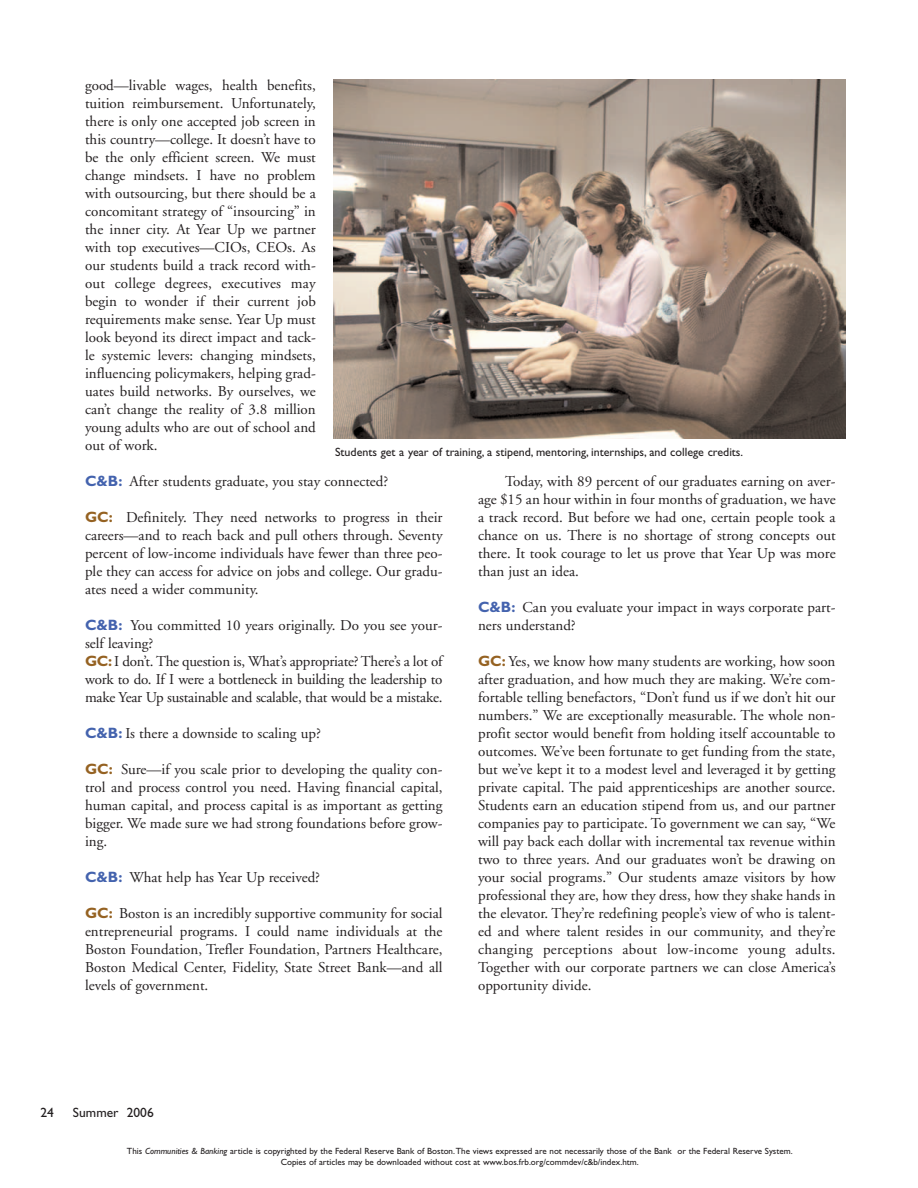
<style>
.page{position:relative;width:918px;height:1188px;background:#fff}
.page>*{position:absolute;margin:0;border:0;box-sizing:border-box;transform-origin:0 0}
.t1{font:15px/18px "Adobe Garamond";color:#231f20;text-align:justify}
.t2{font:13.5px "Gill Sans";color:#231f20}
.t3{font:12px "Gill Sans";color:#231f20}
.t4{font:9px/10.8px "Gill Sans";color:#231f20;text-align:center}
.s1{font-family:"Gill Sans";font-weight:700;color:#4463ae}
.s2{font-family:"Gill Sans";font-weight:700;color:#956222}
.s3{font-style:italic}
</style>
<div class="page">
<img style="left:334px;top:80px;width:511px;height:359px">
<p class="t1" style="left:85px;top:78px;width:232px">good—livable wages, health benefits, tuition reimbursement. Unfortunately, there is only one accepted job screen in this country—college. It doesn’t have to be the only efficient screen. We must change mindsets. I have no problem with outsourcing, but there should be a concomitant strategy of “insourcing” in the inner city. At Year Up we partner with top executives—CIOs, CEOs. As our students build a track record with&shy;out college degrees, executives may begin to wonder if their current job requirements make sense. Year Up must look beyond its direct impact and tack&shy;le systemic levers: changing mindsets, influencing policymakers, helping grad&shy;uates build networks. By ourselves, we can’t change the reality of 3.8 million young adults who are out of school and out of work.</p>
<p class="t1" style="left:85px;top:474px;width:305px"><span class="s1">C&amp;B:</span> After students graduate, you stay connected?</p>
<p class="t1" style="left:85px;top:510px;width:359px"><span class="s2">GC:</span> Definitely. They need networks to progress in their careers—and to reach back and pull others through. Seventy percent of low-income individuals have fewer than three peo&shy;ple they can access for advice on jobs and college. Our gradu&shy;ates need a wider community.</p>
<p class="t1" style="left:85px;top:618px;width:359px;text-align:left"><span class="s1">C&amp;B:</span> You committed 10 years originally. Do you see your&shy;self leaving?<br><span class="s2">GC:</span>I don’t. The question is, What’s appropriate? There’s a lot of work to do. If I were a bottleneck in building the leadership to make Year Up sustainable and scalable, that would be a mistake.</p>
<p class="t1" style="left:85px;top:726px;width:237px"><span class="s1">C&amp;B:</span> Is there a downside to scaling up?</p>
<p class="t1" style="left:85px;top:762px;width:359px"><span class="s2">GC:</span> Sure—if you scale prior to developing the quality con&shy;trol and process control you need. Having financial capital, human capital, and process capital is as important as getting bigger. We made sure we had strong foundations before grow&shy;ing.</p>
<p class="t1" style="left:85px;top:870px;width:237px"><span class="s1">C&amp;B:</span> What help has Year Up received?</p>
<p class="t1" style="left:85px;top:906px;width:359px"><span class="s2">GC:</span> Boston is an incredibly supportive community for social entrepreneurial programs. I could name individuals at the Boston Foundation, Trefler Foundation, Partners Healthcare, Boston Medical Center, Fidelity, State Street Bank—and all levels of government.</p>
<p class="t3" style="left:335px;top:447px;width:410px">Students get a year of training, a stipend, mentoring, internships, and college credits.</p>
<p class="t1" style="left:478px;top:474px;width:359px;text-indent:27px">Today, with 89 percent of our graduates earning on aver&shy;age $15 an hour within in four months of graduation, we have a track record. But before we had one, certain people took a chance on us. There is no shortage of strong concepts out there. It took courage to let us prove that Year Up was more than just an idea.</p>
<p class="t1" style="left:478px;top:600px;width:359px"><span class="s1">C&amp;B:</span> Can you evaluate your impact in ways corporate part&shy;ners understand?</p>
<p class="t1" style="left:478px;top:654px;width:359px"><span class="s2">GC:</span> Yes, we know how many students are working, how soon after graduation, and how much they are making. We’re com&shy;fortable telling benefactors, “Don’t fund us if we don’t hit our numbers.” We are exceptionally measurable. The whole non&shy;profit sector would benefit from holding itself accountable to outcomes. We’ve been fortunate to get funding from the state, but we’ve kept it to a modest level and leveraged it by getting private capital. The paid apprenticeships are another source.<br>Students earn an education stipend from us, and our partner companies pay to participate. To government we can say, “We will pay back each dollar with incremental tax revenue within two to three years. And our graduates won’t be drawing on your social programs.” Our students amaze visitors by how professional they are, how they dress, how they shake hands in the elevator. They’re redefining people’s view of who is talent&shy;ed and where talent resides in our community, and they’re changing perceptions about low-income young adults.<br>Together with our corporate partners we can close America’s opportunity divide.</p>
<p class="t2" style="left:40px;top:1108px;width:15px">24</p>
<p class="t2" style="left:73px;top:1108px;width:82px">Summer 2006</p>
<p class="t4" style="left:127px;top:1146px;width:667px">This <span class="s3">Communities &amp; Banking</span> article is copyrighted by the Federal Reserve Bank of Boston.The views expressed are not necessarily those of the Bank or the Federal Reserve System.<br>Copies of articles may be downloaded without cost at www.bos.frb.org/commdev/c&amp;b/index.htm.</p>
</div>
